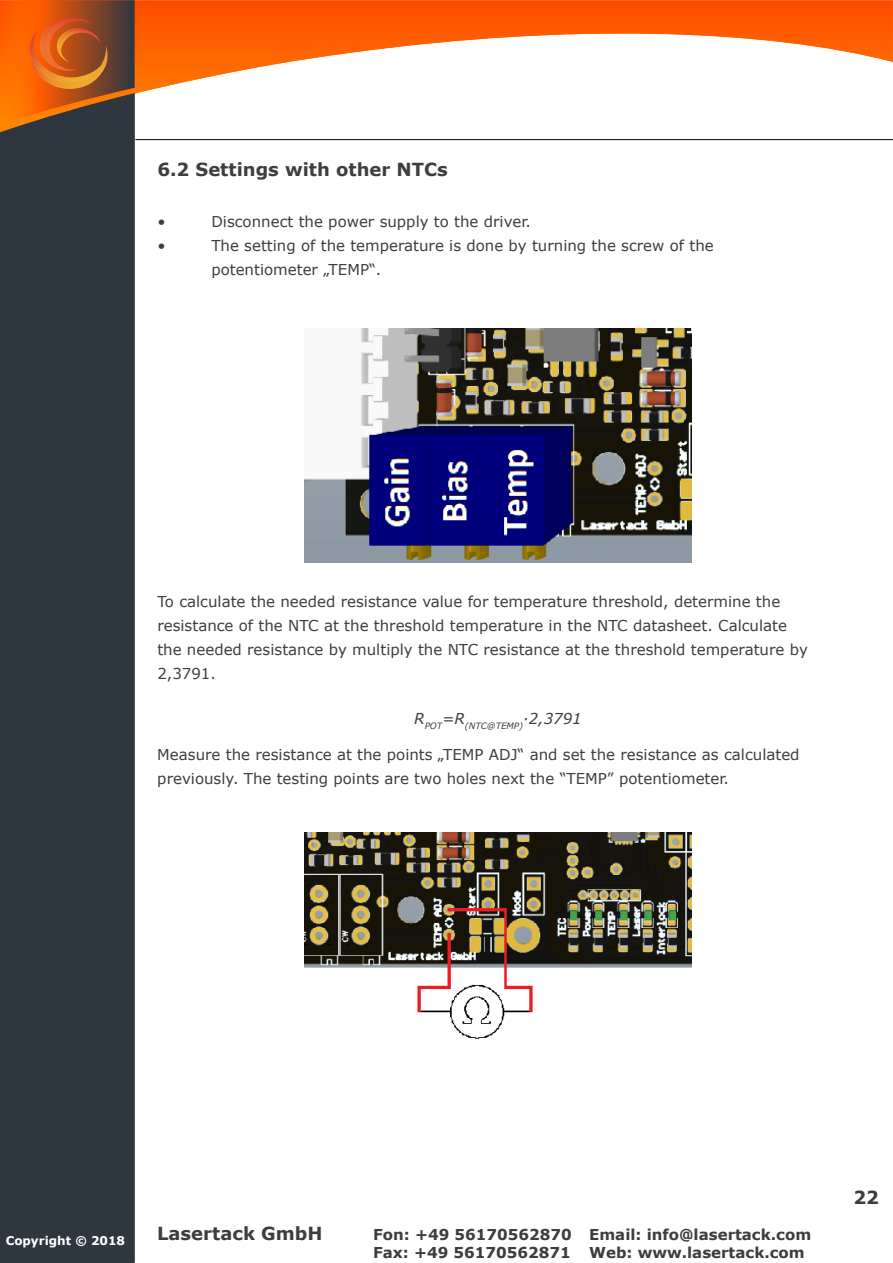
<style>
.page{position:relative;width:893px;height:1263px;background:#fff}
.page>*{position:absolute;margin:0;border:0;box-sizing:border-box;transform-origin:0 0}
.t1{font:700 18px "Verdana";color:#3f3d3f}
.t2{font:700 18px "Verdana";color:#3f3c3f}
.t3{font:15px/24px "Verdana";color:#3f3c3f}
.t4{font:15px/24px "Verdana";color:#3f3d3f}
.t5{font:700 15px/18px "Verdana";color:#3f3c3f}
.t6{font:700 12px "Verdana";color:#fff}
.t7{font:italic 8.7px "Verdana";color:#3f3d3f}
</style>
<div class="page">
<svg style="left:135px;top:0;width:758px;height:94px"></svg>
<svg style="left:0;top:0;width:135px;height:93px;background:#b7571a"></svg>
<div style="left:0;top:93px;width:135px;height:1169px;background:#2e3640"></div>
<img style="left:45px;top:18px;width:48px;height:49px">
<img style="left:57px;top:27px;width:31px;height:35px">
<hr style="left:136px;top:139px;width:757px;height:1px;background:#1d1d1b">
<img style="left:305px;top:328px;width:386px;height:234px">
<img style="left:305px;top:832px;width:386px;height:207px">
<p class="t1" style="left:157px;top:157px;width:292px">6.2 Settings with other NTCs</p>
<p class="t3" style="left:157px;top:210px;width:10px">•</p>
<p class="t3" style="left:211px;top:210px;width:321px">Disconnect the power supply to the driver.</p>
<p class="t3" style="left:157px;top:234px;width:10px">•</p>
<p class="t3" style="left:211px;top:234px;width:504px">The setting of the temperature is done by turning the screw of the potentiometer „TEMP“.</p>
<p class="t3" style="left:157px;top:590px;width:652px">To calculate the needed resistance value for temperature threshold, determine the resistance of the NTC at the threshold temperature in the NTC datasheet. Calculate the needed resistance by multiply the NTC resistance at the threshold temperature by 2,3791.</p>
<p class="t7" style="left:414px;top:720px;width:169px"><sup>R</sup>POT<sup>=R</sup>(NTC@TEMP)<sup>∙2,3791</sup></p>
<p class="t4" style="left:157px;top:742px;width:644px">Measure the resistance at the points „TEMP ADJ“ and set the resistance as calculated previously. The testing points are two holes next the “TEMP” potentiometer.</p>
<p class="t6" style="left:6px;top:1232px;width:121px">Copyright © 2018</p>
<p class="t6" style="left:8px;top:1232px;width:121px">Copyright © 2018</p>
<p class="t2" style="left:157px;top:1221px;width:167px">Lasertack GmbH</p>
<p class="t5" style="left:373px;top:1225px;width:440px">Fon: +49 56170562870 Email: info@lasertack.com<br>Fax: +49 56170562871 Web: www.lasertack.com</p>
<p class="t2" style="left:853px;top:1184px;width:27px">22</p>
</div>
